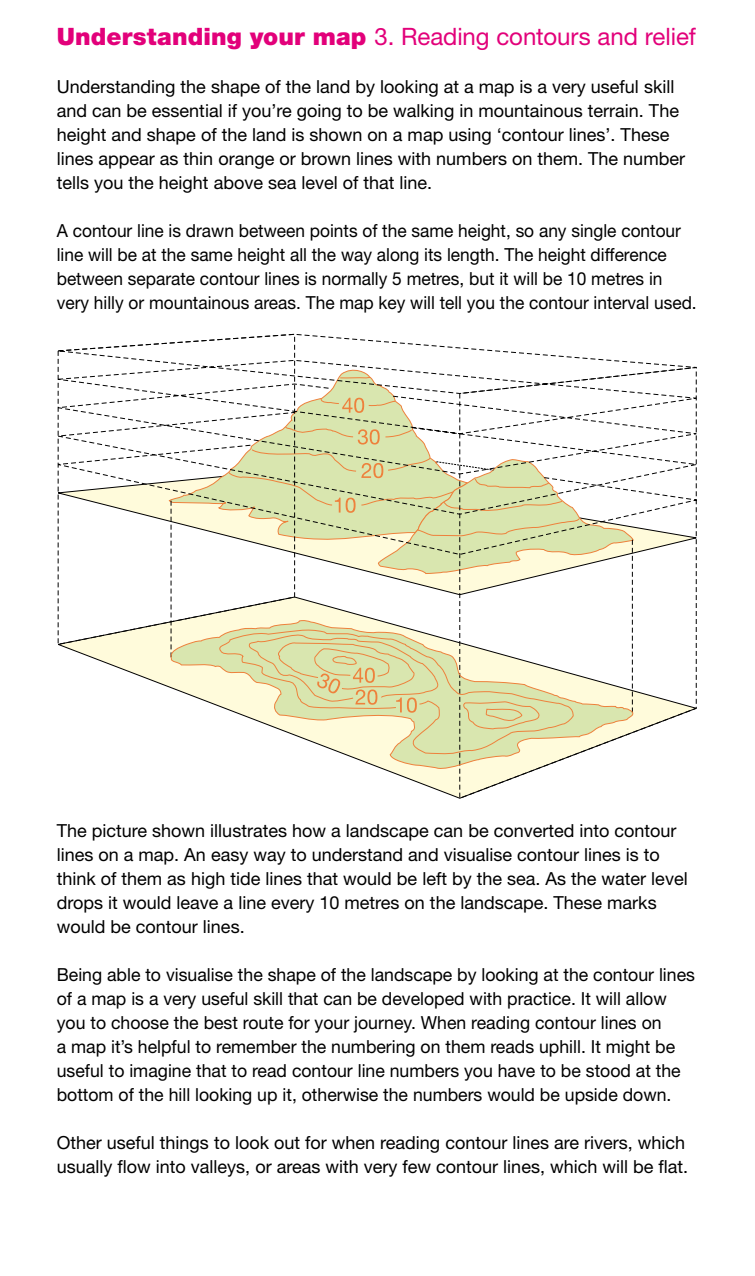
<style>
.page{position:relative;width:755px;height:1276px;background:#fff}
.page>*{position:absolute;margin:0;border:0;box-sizing:border-box;transform-origin:0 0}
.t1{font:24px "Helvetica Neue LT Std";color:#e2007a}
.t2{font:18px/24px "Helvetica Neue LT Std";color:#000}
.t3{font:18px/24px "Helvetica Neue LT Std";color:#000;scale:.96 1}
.s1{font-weight:900}
</style>
<div class="page">
<svg style="left:385px;top:715px;width:295px;height:83px"></svg>
<svg style="left:57px;top:334px;width:640px;height:381px"></svg>
<svg style="left:228px;top:376px;width:406px;height:198px"></svg>
<svg style="left:169px;top:620px;width:465px;height:150px"></svg>
<h1 class="t1" style="left:57px;top:22px;width:640px"><span class="s1">Understanding your map</span> 3. Reading contours and relief</h1>
<p class="t2" style="left:57px;top:74px;width:629px">Understanding the shape of the land by looking at a map is a very useful skill and can be essential if you’re going to be walking in mountainous terrain. The height and shape of the land is shown on a map using ‘contour lines’. These lines appear as thin orange or brown lines with numbers on them. The number tells you the height above sea level of that line.</p>
<p class="t3" style="left:57px;top:218px;width:667px">A contour line is drawn between points of the same height, so any single contour line will be at the same height all the way along its length. The height difference between separate contour lines is normally 5 metres, but it will be 10 metres in very hilly or mountainous areas. The map key will tell you the contour interval used.</p>
<p class="t2" style="left:57px;top:818px;width:632px">The picture shown illustrates how a landscape can be converted into contour lines on a map. An easy way to understand and visualise contour lines is to think of them as high tide lines that would be left by the sea. As the water level drops it would leave a line every 10 metres on the landscape. These marks would be contour lines.</p>
<p class="t2" style="left:57px;top:962px;width:639px">Being able to visualise the shape of the landscape by looking at the contour lines of a map is a very useful skill that can be developed with practice. It will allow you to choose the best route for your journey. When reading contour lines on<br>a map it’s helpful to remember the numbering on them reads uphill. It might be useful to imagine that to read contour line numbers you have to be stood at the bottom of the hill looking up it, otherwise the numbers would be upside down.</p>
<p class="t2" style="left:57px;top:1130px;width:632px">Other useful things to look out for when reading contour lines are rivers, which usually flow into valleys, or areas with very few contour lines, which will be flat.</p>
</div>
